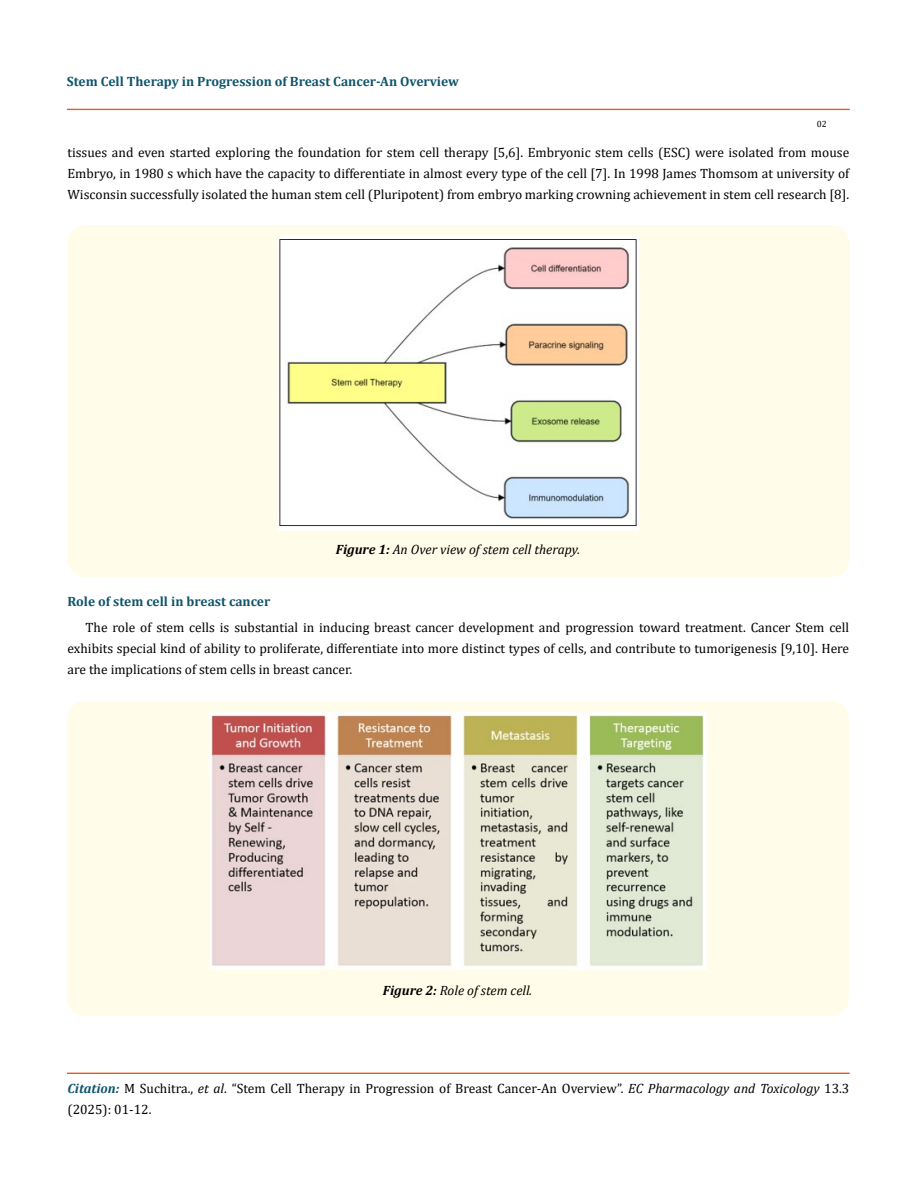
<style>
.page{position:relative;width:917px;height:1188px;background:#fff}
.page>*{position:absolute;margin:0;border:0;box-sizing:border-box;transform-origin:0 0}
.t1{font:13.5px/21px "Cambria";color:#000;text-align:justify}
.t2{font:700 13.5px "Cambria";color:#0e546a}
.t3{font:italic 13.5px "Cambria";color:#000}
.t4{font:9px "Cambria";color:#000}
.s1{font-weight:700}
.s2{font-weight:700;font-style:italic;color:#0e546a}
.s3{font-style:italic}
</style>
<div class="page">
<div style="left:67px;top:109px;width:782px;height:1px;border:1px solid #e05d1a"></div>
<div style="left:67px;top:1073px;width:782px;height:1px;border:1px solid #e05d1a"></div>
<div style="left:68px;top:225px;width:781px;height:352px;background:#fffde9;border-radius:18px"></div>
<img style="left:277px;top:236px;width:361px;height:294px">
<div style="left:67px;top:701px;width:782px;height:315px;background:#fffde9;border-radius:18px"></div>
<img style="left:209px;top:712px;width:497px;height:257px">
<p class="t2" style="left:67px;top:72px;width:394px">Stem Cell Therapy in Progression of Breast Cancer-An Overview</p>
<p class="t4" style="left:816px;top:118px;width:11px">02</p>
<p class="t1" style="left:68px;top:142px;width:783px">tissues and even started exploring the foundation for stem cell therapy [5,6]. Embryonic stem cells (ESC) were isolated from mouse Embryo, in 1980 s which have the capacity to differentiate in almost every type of the cell [7]. In 1998 James Thomsom at university of Wisconsin successfully isolated the human stem cell (Pluripotent) from embryo marking crowning achievement in stem cell research [8].</p>
<p class="t3" style="left:336px;top:540px;width:246px"><span class="s1">Figure 1:</span> An Over view of stem cell therapy.</p>
<p class="t2" style="left:68px;top:592px;width:204px">Role of stem cell in breast cancer</p>
<p class="t1" style="left:68px;top:617px;width:783px;text-indent:18px">The role of stem cells is substantial in inducing breast cancer development and progression toward treatment. Cancer Stem cell exhibits special kind of ability to proliferate, differentiate into more distinct types of cells, and contribute to tumorigenesis [9,10]. Here are the implications of stem cells in breast cancer.</p>
<p class="t3" style="left:383px;top:980px;width:151px"><span class="s1">Figure 2:</span> Role of stem cell.</p>
<p class="t1" style="left:68px;top:1078px;width:783px"><span class="s2">Citation:</span> M Suchitra., <span class="s3">et al</span>. “Stem Cell Therapy in Progression of Breast Cancer-An Overview”. <span class="s3">EC Pharmacology and Toxicology</span> 13.3 (2025): 01-12.</p>
</div>
